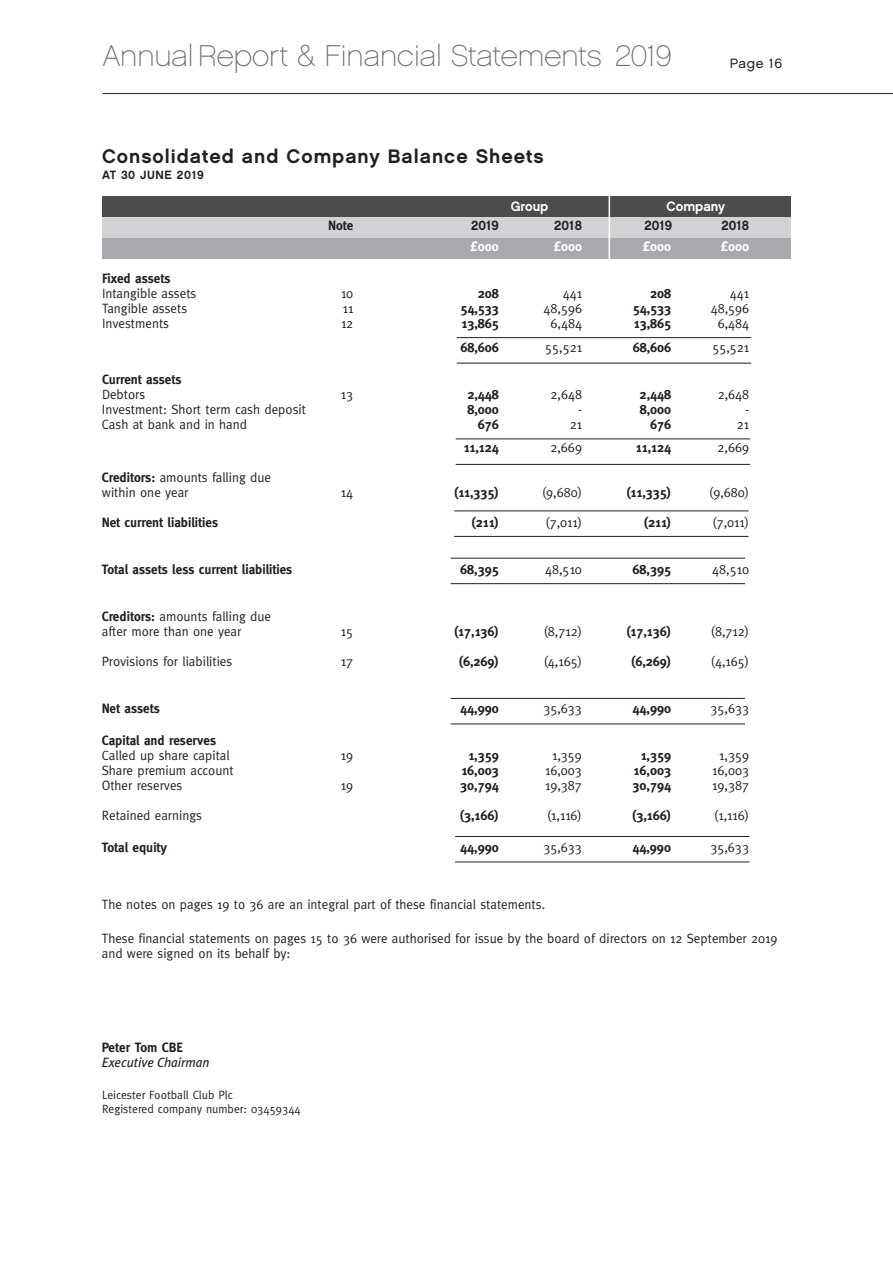
<style>
.page{position:relative;width:893px;height:1263px;background:#fff}
.page>*{position:absolute;margin:0;border:0;box-sizing:border-box;transform-origin:0 0}
.t1{font:30px "Chalet Paris Nineteen Sixty";color:#6c6d70}
.t2{font:19.5px "Chalet New York Nineteen Sixty";letter-spacing:.05em;color:#231f20}
.t3{font:13.5px/15px "Meta";color:#231f20}
.t4{font:700 13.5px "Meta";color:#231f20}
.t5{font:italic 13.5px "Meta Plus";color:#231f20}
.t6{font:13.5px "Chalet New York Nineteen Sixty";color:#231f20}
.t7{font:700 13.5px "Meta";color:#fff}
.t8{font:13.5px "Chalet New York Nineteen Sixty";color:#fff}
.t9{font:13.5px "Chalet London Nineteen Sixty";letter-spacing:.05em;color:#231f20}
.t10{font:12px/13.5px "Meta";color:#231f20}
.t11{font:12px "Chalet New York Nineteen Sixty";letter-spacing:.05em;color:#231f20}
.s1{font-weight:700}
</style>
<div class="page">
<hr style="left:103px;top:93px;width:790px;height:1px;background:#231f20">
<div style="left:102px;top:197px;width:689px;height:20px;background:#4b4c4d"></div>
<div style="left:102px;top:217px;width:689px;height:21px;background:#d1d2d4"></div>
<div style="left:102px;top:238px;width:689px;height:20px;background:#a8a9ad"></div>
<hr style="left:609px;top:194px;width:1px;height:84px;background:#fff">
<hr style="left:457px;top:337px;width:294px;height:1px;background:#231f20">
<hr style="left:457px;top:363px;width:294px;height:1px;background:#231f20">
<hr style="left:456px;top:438px;width:294px;height:1px;background:#231f20">
<hr style="left:456px;top:464px;width:294px;height:1px;background:#231f20">
<hr style="left:454px;top:510px;width:294px;height:1px;background:#231f20">
<hr style="left:454px;top:536px;width:294px;height:1px;background:#231f20">
<hr style="left:451px;top:558px;width:294px;height:1px;background:#231f20">
<hr style="left:451px;top:583px;width:294px;height:1px;background:#231f20">
<hr style="left:451px;top:698px;width:294px;height:1px;background:#231f20">
<hr style="left:451px;top:723px;width:294px;height:1px;background:#231f20">
<hr style="left:455px;top:836px;width:294px;height:1px;background:#231f20">
<hr style="left:455px;top:861px;width:294px;height:1px;background:#231f20">
<h1 class="t1" style="left:103px;top:39px;width:570px">AnnualReport &amp; Financial Statements 2019</h1>
<p class="t9" style="left:730px;top:55px;width:54px">Page 16</p>
<h2 class="t2" style="left:102px;top:145px;width:443px">Consolidated and Company Balance Sheets</h2>
<p class="t11" style="left:102px;top:168px;width:103px">AT 30 JUNE 2019</p>
<p class="t8" style="left:511px;top:199px;width:39px">Group</p>
<p class="t8" style="left:666px;top:199px;width:60px">Company</p>
<p class="t4" style="left:328px;top:218px;width:27px">Note</p>
<p class="t6" style="left:471px;top:218px;width:29px">2019</p>
<p class="t6" style="left:554px;top:218px;width:29px">2018</p>
<p class="t6" style="left:644px;top:218px;width:29px">2019</p>
<p class="t6" style="left:721px;top:218px;width:29px">2018</p>
<p class="t7" style="left:470px;top:239px;width:30px">£000</p>
<p class="t7" style="left:553px;top:239px;width:30px">£000</p>
<p class="t7" style="left:642px;top:239px;width:30px">£000</p>
<p class="t7" style="left:720px;top:239px;width:30px">£000</p>
<p class="t4" style="left:102px;top:271px;width:70px">Fixed assets</p>
<p class="t3" style="left:102px;top:286px;width:96px">Intangible assets</p>
<p class="t3" style="left:341px;top:286px;width:14px">10</p>
<p class="t4" style="left:478px;top:286px;width:23px">208</p>
<p class="t3" style="left:563px;top:286px;width:21px">441</p>
<p class="t4" style="left:650px;top:286px;width:23px">208</p>
<p class="t3" style="left:730px;top:286px;width:21px">441</p>
<p class="t3" style="left:102px;top:301px;width:87px">Tangible assets</p>
<p class="t3" style="left:343px;top:301px;width:12px">11</p>
<p class="t4" style="left:460px;top:301px;width:40px">54,533</p>
<p class="t3" style="left:544px;top:301px;width:40px">48,596</p>
<p class="t4" style="left:633px;top:301px;width:40px">54,533</p>
<p class="t3" style="left:711px;top:301px;width:40px">48,596</p>
<p class="t3" style="left:102px;top:316px;width:69px">Investments</p>
<p class="t3" style="left:341px;top:316px;width:14px">12</p>
<p class="t4" style="left:461px;top:316px;width:39px">13,865</p>
<p class="t3" style="left:551px;top:316px;width:33px">6,484</p>
<p class="t4" style="left:634px;top:316px;width:39px">13,865</p>
<p class="t3" style="left:718px;top:316px;width:33px">6,484</p>
<p class="t4" style="left:460px;top:339px;width:40px">68,606</p>
<p class="t3" style="left:545px;top:340px;width:38px">55,521</p>
<p class="t4" style="left:633px;top:339px;width:40px">68,606</p>
<p class="t3" style="left:712px;top:340px;width:38px">55,521</p>
<p class="t4" style="left:102px;top:371px;width:81px">Current assets</p>
<p class="t3" style="left:102px;top:387px;width:45px">Debtors</p>
<p class="t3" style="left:341px;top:387px;width:14px">13</p>
<p class="t4" style="left:467px;top:386px;width:33px">2,448</p>
<p class="t3" style="left:550px;top:387px;width:33px">2,648</p>
<p class="t4" style="left:640px;top:386px;width:33px">2,448</p>
<p class="t3" style="left:718px;top:387px;width:33px">2,648</p>
<p class="t3" style="left:102px;top:402px;width:206px">Investment: Short term cash deposit</p>
<p class="t4" style="left:467px;top:401px;width:33px">8,000</p>
<p class="t3" style="left:578px;top:402px;width:5px">-</p>
<p class="t4" style="left:640px;top:401px;width:33px">8,000</p>
<p class="t3" style="left:745px;top:402px;width:5px">-</p>
<p class="t3" style="left:102px;top:417px;width:147px">Cash at bank and in hand</p>
<p class="t4" style="left:478px;top:416px;width:23px">676</p>
<p class="t3" style="left:570px;top:417px;width:14px">21</p>
<p class="t4" style="left:650px;top:416px;width:23px">676</p>
<p class="t3" style="left:737px;top:417px;width:14px">21</p>
<p class="t4" style="left:464px;top:440px;width:37px">11,124</p>
<p class="t3" style="left:550px;top:440px;width:33px">2,669</p>
<p class="t4" style="left:636px;top:440px;width:37px">11,124</p>
<p class="t3" style="left:718px;top:440px;width:33px">2,669</p>
<p class="t3" style="left:102px;top:470px;width:171px"><span class="s1">Creditors:</span> amounts falling due within one year</p>
<p class="t3" style="left:341px;top:485px;width:14px">14</p>
<p class="t4" style="left:454px;top:485px;width:46px">(11,335)</p>
<p class="t3" style="left:542px;top:485px;width:41px">(9,680)</p>
<p class="t4" style="left:626px;top:485px;width:46px">(11,335)</p>
<p class="t3" style="left:709px;top:485px;width:41px">(9,680)</p>
<p class="t4" style="left:102px;top:515px;width:118px">Net current liabilities</p>
<p class="t4" style="left:472px;top:515px;width:29px">(211)</p>
<p class="t3" style="left:545px;top:515px;width:38px">(7,011)</p>
<p class="t4" style="left:644px;top:515px;width:29px">(211)</p>
<p class="t3" style="left:713px;top:515px;width:38px">(7,011)</p>
<p class="t4" style="left:102px;top:562px;width:192px">Total assets less current liabilities</p>
<p class="t4" style="left:460px;top:562px;width:40px">68,395</p>
<p class="t3" style="left:545px;top:562px;width:38px">48,510</p>
<p class="t4" style="left:633px;top:562px;width:40px">68,395</p>
<p class="t3" style="left:712px;top:562px;width:38px">48,510</p>
<p class="t3" style="left:102px;top:609px;width:171px"><span class="s1">Creditors:</span> amounts falling due after more than one year</p>
<p class="t3" style="left:341px;top:624px;width:14px">15</p>
<p class="t4" style="left:454px;top:624px;width:46px">(17,136)</p>
<p class="t3" style="left:544px;top:624px;width:40px">(8,712)</p>
<p class="t4" style="left:626px;top:624px;width:46px">(17,136)</p>
<p class="t3" style="left:711px;top:624px;width:40px">(8,712)</p>
<p class="t3" style="left:102px;top:654px;width:132px">Provisions for liabilities</p>
<p class="t3" style="left:341px;top:654px;width:14px">17</p>
<p class="t4" style="left:459px;top:654px;width:41px">(6,269)</p>
<p class="t3" style="left:544px;top:654px;width:40px">(4,165)</p>
<p class="t4" style="left:631px;top:654px;width:41px">(6,269)</p>
<p class="t3" style="left:711px;top:654px;width:40px">(4,165)</p>
<p class="t4" style="left:102px;top:701px;width:59px">Net assets</p>
<p class="t4" style="left:460px;top:701px;width:40px">44,990</p>
<p class="t3" style="left:543px;top:701px;width:40px">35,633</p>
<p class="t4" style="left:632px;top:701px;width:40px">44,990</p>
<p class="t3" style="left:710px;top:701px;width:40px">35,633</p>
<p class="t4" style="left:102px;top:733px;width:116px">Capital and reserves</p>
<p class="t3" style="left:102px;top:748px;width:129px">Called up share capital</p>
<p class="t3" style="left:341px;top:748px;width:14px">19</p>
<p class="t4" style="left:468px;top:748px;width:32px">1,359</p>
<p class="t3" style="left:552px;top:748px;width:31px">1,359</p>
<p class="t4" style="left:641px;top:748px;width:32px">1,359</p>
<p class="t3" style="left:719px;top:748px;width:31px">1,359</p>
<p class="t3" style="left:102px;top:763px;width:133px">Share premium account</p>
<p class="t4" style="left:461px;top:763px;width:39px">16,003</p>
<p class="t3" style="left:545px;top:763px;width:38px">16,003</p>
<p class="t4" style="left:634px;top:763px;width:39px">16,003</p>
<p class="t3" style="left:712px;top:763px;width:38px">16,003</p>
<p class="t3" style="left:102px;top:778px;width:82px">Other reserves</p>
<p class="t3" style="left:341px;top:778px;width:14px">19</p>
<p class="t4" style="left:460px;top:778px;width:40px">30,794</p>
<p class="t3" style="left:545px;top:778px;width:38px">19,387</p>
<p class="t4" style="left:632px;top:778px;width:40px">30,794</p>
<p class="t3" style="left:712px;top:778px;width:38px">19,387</p>
<p class="t3" style="left:102px;top:808px;width:102px">Retained earnings</p>
<p class="t4" style="left:460px;top:808px;width:40px">(3,166)</p>
<p class="t3" style="left:547px;top:808px;width:36px">(1,116)</p>
<p class="t4" style="left:632px;top:808px;width:40px">(3,166)</p>
<p class="t3" style="left:714px;top:808px;width:36px">(1,116)</p>
<p class="t4" style="left:102px;top:840px;width:67px">Total equity</p>
<p class="t4" style="left:460px;top:840px;width:40px">44,990</p>
<p class="t3" style="left:543px;top:840px;width:40px">35,633</p>
<p class="t4" style="left:632px;top:840px;width:40px">44,990</p>
<p class="t3" style="left:710px;top:840px;width:40px">35,633</p>
<p class="t3" style="left:102px;top:897px;width:445px">The notes on pages 19 to 36 are an integral part of these financial statements.</p>
<p class="t3" style="left:102px;top:931px;width:677px">These financial statements on pages 15 to 36 were authorised for issue by the board of directors on 12 September 2019 and were signed on its behalf by:</p>
<p class="t4" style="left:102px;top:1039px;width:83px">Peter Tom CBE</p>
<p class="t5" style="left:102px;top:1054px;width:109px">Executive Chairman</p>
<p class="t10" style="left:102px;top:1088px;width:200px">Leicester Football Club Plc<br>Registered company number: 03459344</p>
</div>
